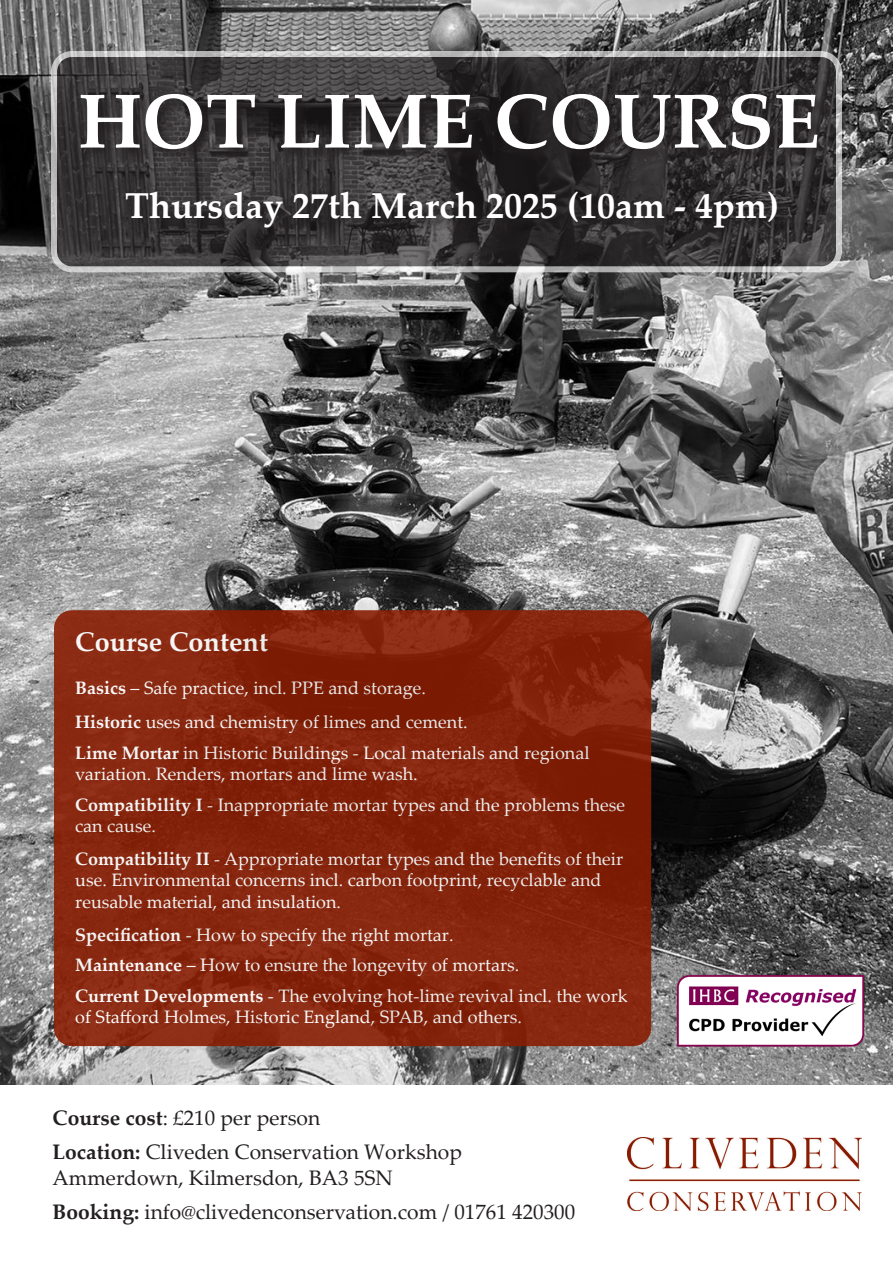
<style>
.page{position:relative;width:893px;height:1263px;background:#fff}
.page>*{position:absolute;margin:0;border:0;box-sizing:border-box;transform-origin:0 0}
.t1{font:700 76.5px "Palatino Linotype";color:#fff}
.t2{font:700 36px "Palatino Linotype";color:#fff}
.t3{font:700 27px "Palatino Linotype";color:#fff}
.t4{font:21px "Palatino Linotype";color:#231f20}
.t5{font:18px/21.6px "Palatino Linotype";color:#fff}
.s1{font-weight:700}
</style>
<div class="page">
<img style="left:628px;top:1137px;width:234px;height:74px">
<img style="left:0;top:0;width:893px;height:1084px">
<div style="left:54px;top:610px;width:597px;height:436px;background:#86250d;border-radius:18px"></div>
<img style="left:667px;top:959px;width:205px;height:100px">
<svg style="left:54px;top:54px;width:785px;height:215px;background:#393738"></svg>
<div style="left:51px;top:51px;width:791px;height:221px;border:6px solid #fff;border-radius:18px"></div>
<svg style="left:79px;top:91px;width:752px;height:72px;background:#2e2b2c"></svg>
<svg style="left:124px;top:190px;width:667px;height:51px;background:#312e2f"></svg>
<p class="t1" style="left:78px;top:67px;width:743px">HOT LIME COURSE</p>
<p class="t2" style="left:125px;top:180px;width:655px">Thursday 27th March 2025 (10am - 4pm)</p>
<h3 class="t3" style="left:75px;top:623px;width:194px">Course Content</h3>
<p class="t5" style="left:75px;top:671px;width:394px;line-height:33.6px"><span class="s1">Basics</span> – Safe practice, incl. PPE and storage.<br><span class="s1">Historic</span> uses and chemistry of limes and cement.</p>
<p class="t5" style="left:75px;top:741px;width:516px"><span class="s1">Lime Mortar</span> in Historic Buildings - Local materials and regional variation. Renders, mortars and lime wash.</p>
<p class="t5" style="left:75px;top:793px;width:551px"><span class="s1">Compatibility I</span> - Inappropriate mortar types and the problems these can cause.</p>
<p class="t5" style="left:75px;top:847px;width:549px"><span class="s1">Compatibility II</span> - Appropriate mortar types and the benefits of their use. Environmental concerns incl. carbon footprint, recyclable and reusable material, and insulation.</p>
<p class="t5" style="left:75px;top:918px;width:554px;line-height:30.6px"><span class="s1">Specification</span> - How to specify the right mortar.<br><span class="s1">Maintenance</span> – How to ensure the longevity of mortars.<br><span class="s1">Current Developments</span> - The evolving hot-lime revival incl. the work</p>
<p class="t5" style="left:75px;top:1006px;width:448px">of Stafford Holmes, Historic England, SPAB, and others.</p>
<p class="t4" style="left:53px;top:1103px;width:269px"><span class="s1">Course cost</span>: £210 per person</p>
<p class="t4" style="left:53px;top:1137px;width:411px"><span class="s1">Location:</span> Cliveden Conservation Workshop</p>
<p class="t4" style="left:53px;top:1162px;width:342px">Ammerdown, Kilmersdon, BA3 5SN</p>
<p class="t4" style="left:53px;top:1197px;width:524px"><span class="s1">Booking:</span> info@clivedenconservation.com / 01761 420300</p>
</div>
